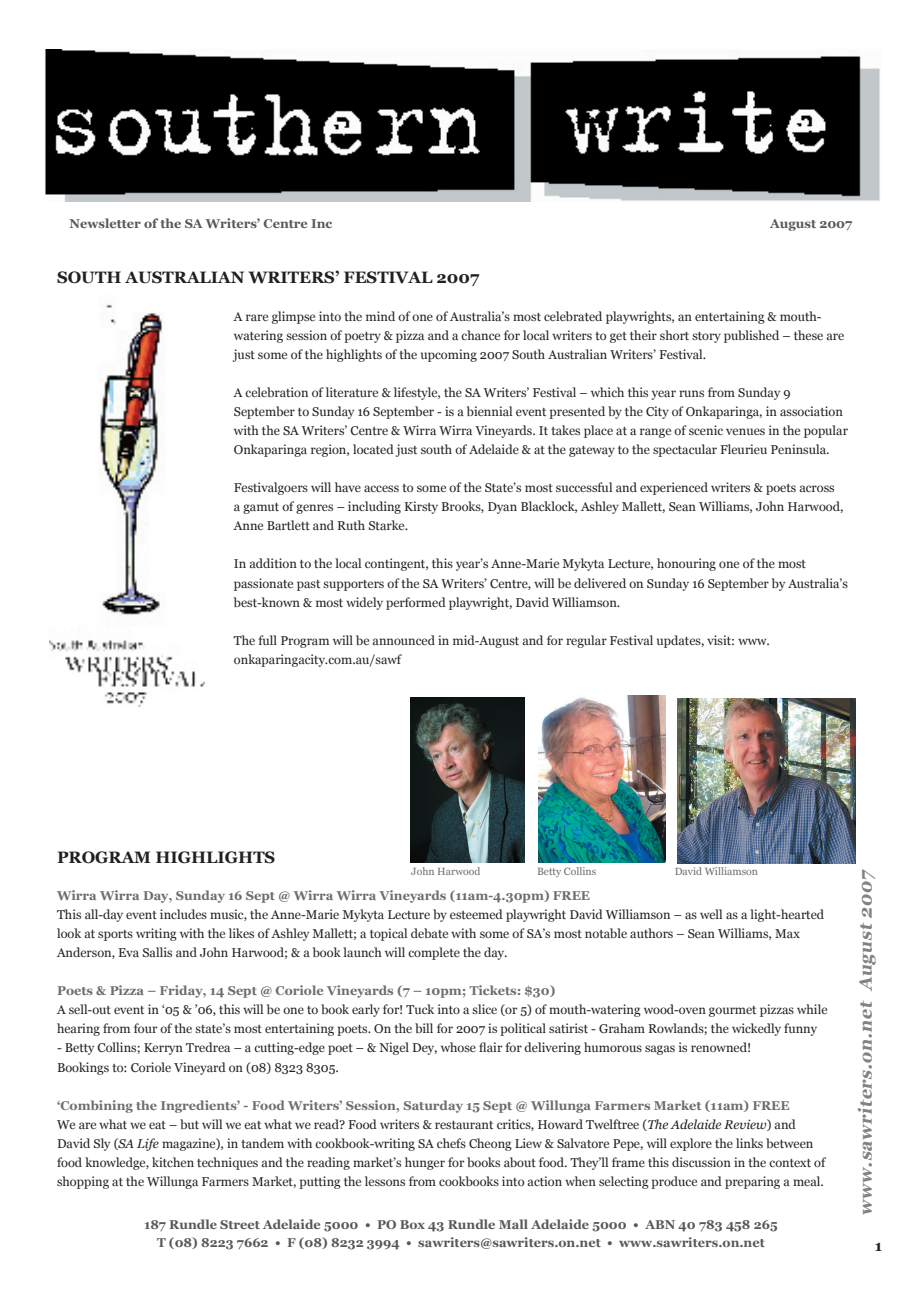
<style>
.page{position:relative;width:919px;height:1289px;background:#fff}
.page>*{position:absolute;margin:0;border:0;box-sizing:border-box;transform-origin:0 0}
.t1{font:italic 700 18px "Georgia";color:#808285}
.t2{font:700 16.5px "Georgia";color:#231f20}
.t3{font:700 15px "Georgia";color:#231f20}
.t4{font:12.75px/19px "Georgia";color:#231f20}
.t5{font:700 12.75px/18px "Georgia";color:#57585a;text-align:center}
.t6{font:700 12.75px "Georgia";color:#6c6d70}
.t7{font:10.5px "Georgia";color:#6c6d70}
.s1{font-weight:700;color:#6c6d70}
.s2{font-style:italic}
</style>
<div class="page">
<img style="left:45px;top:49px;width:835px;height:152px">
<img style="left:49px;top:304px;width:155px;height:402px">
<img style="left:677px;top:698px;width:178px;height:165px">
<img style="left:410px;top:697px;width:114px;height:165px">
<img style="left:539px;top:695px;width:126px;height:168px">
<p class="t5" style="left:69px;top:215px;width:264px">Newsletter of the SA Writers’ Centre Inc</p>
<p class="t5" style="left:770px;top:215px;width:84px">August 2007</p>
<p class="t2" style="left:57px;top:267px;width:423px">SOUTH AUSTRALIAN WRITERS’ FESTIVAL 2007</p>
<p class="t4" style="left:234px;top:307px;width:611px">A rare glimpse into the mind of one of Australia’s most celebrated playwrights, an entertaining &amp; mouth&shy;watering session of poetry &amp; pizza and a chance for local writers to get their short story published – these are just some of the highlights of the upcoming 2007 South Australian Writers’ Festival.</p>
<p class="t4" style="left:234px;top:383px;width:615px">A celebration of literature &amp; lifestyle, the SA Writers’ Festival – which this year runs from Sunday 9<br>September to Sunday 16 September - is a biennial event presented by the City of Onkaparinga, in association with the SA Writers’ Centre &amp; Wirra Wirra Vineyards. It takes place at a range of scenic venues in the popular Onkaparinga region, located just south of Adelaide &amp; at the gateway to the spectacular Fleurieu Peninsula.</p>
<p class="t4" style="left:234px;top:478px;width:611px">Festivalgoers will have access to some of the State’s most successful and experienced writers &amp; poets across a gamut of genres – including Kirsty Brooks, Dyan Blacklock, Ashley Mallett, Sean Williams, John Harwood,<br>Anne Bartlett and Ruth Starke.</p>
<p class="t4" style="left:234px;top:554px;width:615px">In addition to the local contingent, this year’s Anne-Marie Mykyta Lecture, honouring one of the most passionate past supporters of the SA Writers’ Centre, will be delivered on Sunday 16 September by Australia’s best-known &amp; most widely performed playwright, David Williamson.</p>
<p class="t4" style="left:234px;top:630px;width:537px">The full Program will be announced in mid-August and for regular Festival updates, visit: www. onkaparingacity.com.au/sawf</p>
<p class="t2" style="left:57px;top:847px;width:220px">PROGRAM HIGHLIGHTS</p>
<p class="t6" style="left:57px;top:888px;width:534px">Wirra Wirra Day, Sunday 16 Sept @ Wirra Wirra Vineyards (11am-4.30pm) FREE</p>
<p class="t4" style="left:57px;top:905px;width:768px">This all-day event includes music, the Anne-Marie Mykyta Lecture by esteemed playwright David Williamson – as well as a light-hearted look at sports writing with the likes of Ashley Mallett; a topical debate with some of SA’s most notable authors – Sean Williams, Max<br>Anderson, Eva Sallis and John Harwood; &amp; a book launch will complete the day.</p>
<p class="t6" style="left:57px;top:983px;width:500px">Poets &amp; Pizza – Friday, 14 Sept @ Coriole Vineyards (7 – 10pm; Tickets: $30)</p>
<p class="t4" style="left:57px;top:1000px;width:771px">A sell-out event in ‘05 &amp; ’06, this will be one to book early for! Tuck into a slice (or 5) of mouth-watering wood-oven gourmet pizzas while hearing from four of the state’s most entertaining poets. On the bill for 2007 is political satirist - Graham Rowlands; the wickedly funny</p>
<p class="t4" style="left:57px;top:1038px;width:695px">- Betty Collins; Kerryn Tredrea – a cutting-edge poet – &amp; Nigel Dey, whose flair for delivering humorous sagas is renowned!<br>Bookings to: Coriole Vineyard on (08) 8323 8305.</p>
<p class="t4" style="left:57px;top:1095px;width:769px"><span class="s1">‘Combining the Ingredients’ - Food Writers’ Session, Saturday 15 Sept @ Willunga Farmers Market (11am) FREE<br></span>We are what we eat – but will we eat what we read? Food writers &amp; restaurant critics, Howard Twelftree (<span class="s2">The Adelaide Review</span>) and David Sly (<span class="s2">SA Life</span> magazine), in tandem with cookbook-writing SA chefs Cheong Liew &amp; Salvatore Pepe, will explore the links between food knowledge, kitchen techniques and the reading market’s hunger for books about food. They’ll frame this discussion in the context of shopping at the Willunga Farmers Market, putting the lessons from cookbooks into action when selecting produce and preparing a meal.</p>
<p class="t7" style="left:411px;top:865px;width:71px">John Harwood</p>
<p class="t7" style="left:537px;top:865px;width:61px">Betty Collins</p>
<p class="t7" style="left:674px;top:865px;width:85px">David Williamson</p>
<p class="t5" style="left:144px;top:1215px;width:635px">187 Rundle Street Adelaide 5000 • PO Box 43 Rundle Mall Adelaide 5000 • ABN 40 783 458 265<br>T (08) 8223 7662 • F (08) 8232 3994 • sawriters@sawriters.on.net • www.sawriters.on.net</p>
<h1 class="t1" style="left:855px;top:1215px;width:350px;rotate:-90deg">www.sawriters.on.net August 2007</h1>
<p class="t3" style="left:874px;top:1236px;width:9px">1</p>
</div>
